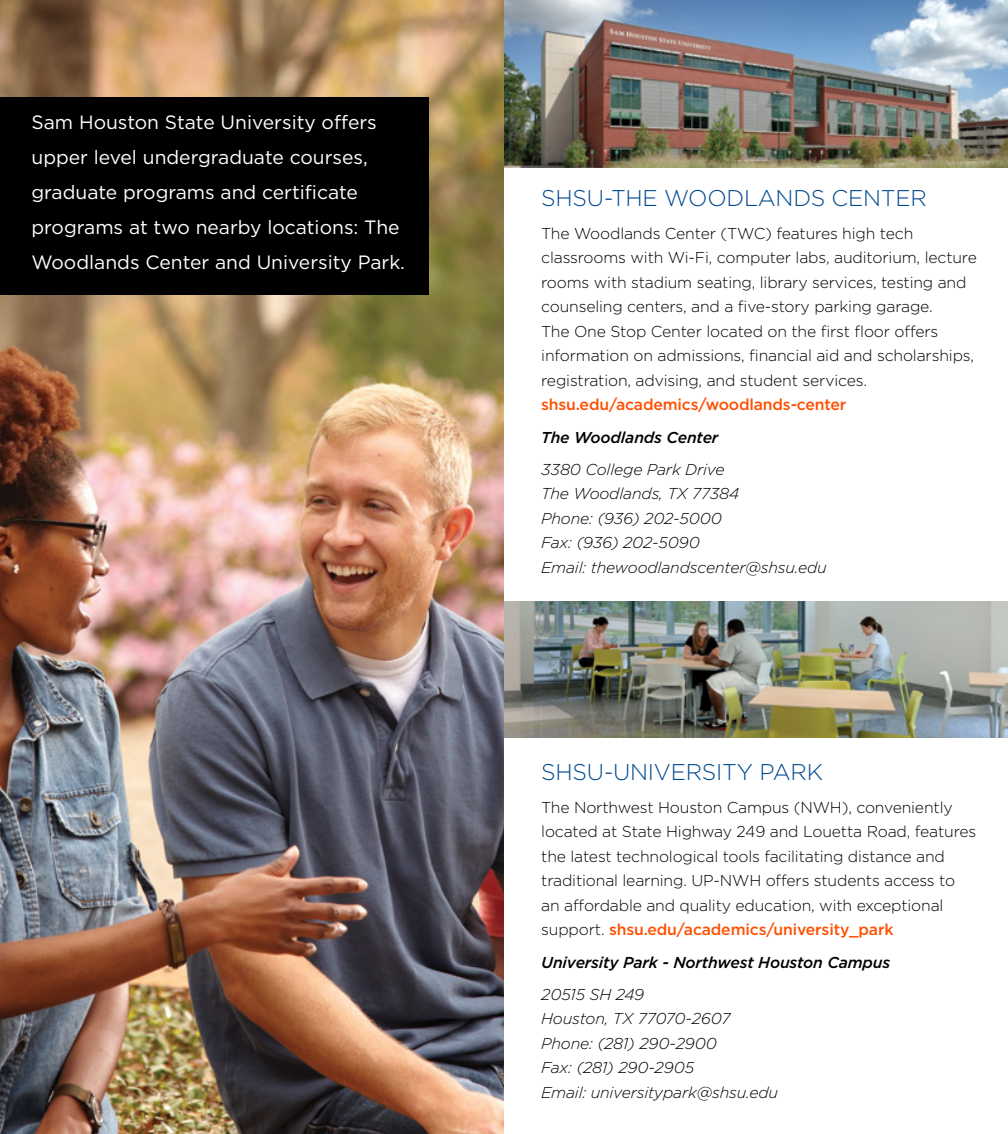
<style>
.page{position:relative;width:1008px;height:1134px;background:#fff}
.page>*{position:absolute;margin:0;border:0;box-sizing:border-box;transform-origin:0 0}
.t1{font:300 22.75px "Gotham";letter-spacing:-.01em;color:#004990}
.t2{font:19.25px/35px "Gotham";color:#fff}
.t3{font:300 15.75px/24.5px "Gotham";letter-spacing:-.01em;color:#000}
.t4{font:italic 300 15.75px/24.5px "Gotham";letter-spacing:-.01em;color:#000}
.t5{font:italic 500 15.75px "Gotham";letter-spacing:-.01em;color:#000}
.t6{font:500 15.75px "Gotham";letter-spacing:-.01em;color:#ff5000}
.s1{font-weight:500;color:#ff5000}
</style>
<div class="page">
<img style="left:0;top:0;width:504px;height:1134px">
<img style="left:504px;top:0;width:504px;height:168px">
<img style="left:504px;top:601px;width:504px;height:137px">
<div style="left:0;top:97px;width:428px;height:197px;background:#000"></div>
<p class="t2" style="left:32px;top:104px;width:375px">Sam Houston State University offers upper level undergraduate courses, graduate programs and certificate programs at two nearby locations: The Woodlands Center and University Park.</p>
<h1 class="t1" style="left:541px;top:186px;width:387px">SHSU-THE WOODLANDS CENTER</h1>
<p class="t3" style="left:541px;top:221px;width:437px">The Woodlands Center (TWC) features high tech classrooms with Wi-Fi, computer labs, auditorium, lecture rooms with stadium seating, library services, testing and counseling centers, and a five-story parking garage.<br>The One Stop Center located on the first floor offers information on admissions, financial aid and scholarships, registration, advising, and student services.</p>
<p class="t6" style="left:541px;top:396px;width:307px">shsu.edu/academics/woodlands-center</p>
<p class="t5" style="left:541px;top:428px;width:179px">The Woodlands Center</p>
<p class="t4" style="left:541px;top:457px;width:287px">3380 College Park Drive<br>The Woodlands, TX 77384<br>Phone: (936) 202-5000<br>Fax: (936) 202-5090<br>Email: thewoodlandscenter@shsu.edu</p>
<h1 class="t1" style="left:541px;top:760px;width:283px">SHSU-UNIVERSITY PARK</h1>
<p class="t3" style="left:541px;top:795px;width:437px">The Northwest Houston Campus (NWH), conveniently located at State Highway 249 and Louetta Road, features the latest technological tools facilitating distance and traditional learning. UP-NWH offers students access to an affordable and quality education, with exceptional support. <span class="s1">shsu.edu/academics/university_park</span></p>
<p class="t5" style="left:541px;top:953px;width:351px">University Park - Northwest Houston Campus</p>
<p class="t4" style="left:541px;top:982px;width:238px">20515 SH 249<br>Houston, TX 77070-2607<br>Phone: (281) 290-2900<br>Fax: (281) 290-2905<br>Email: universitypark@shsu.edu</p>
</div>
